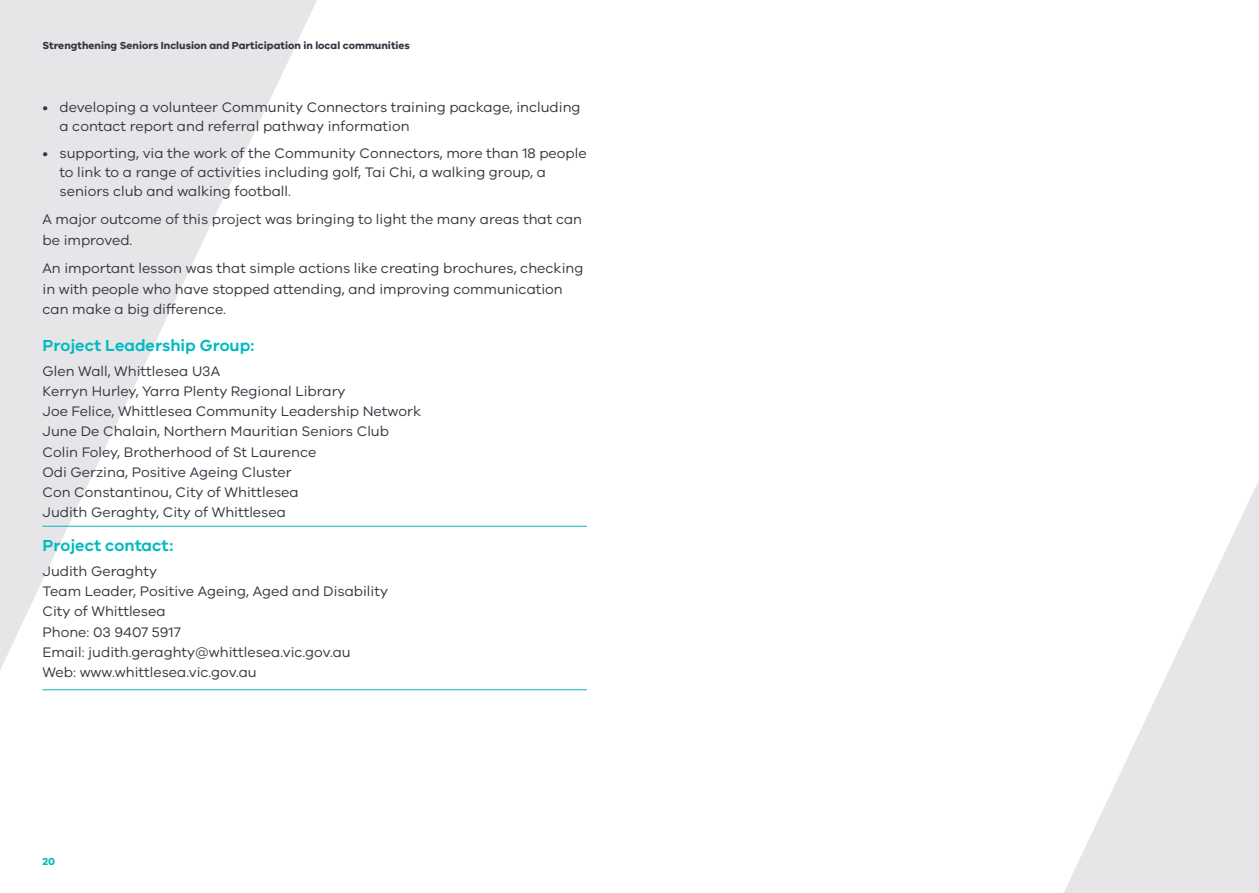
<style>
.page{position:relative;width:1259px;height:893px;background:#fff}
.page>*{position:absolute;margin:0;border:0;box-sizing:border-box;transform-origin:0 0}
.t1{font:600 16.5px "VIC";color:#00bac0}
.t2{font:14.25px/20.2px "VIC";color:#343741}
.t3{font:700 10.5px "VIC";color:#343741}
.t4{font:700 10.5px "VIC";color:#00bac0}
</style>
<div class="page">
<svg style="left:0;top:0;width:323px;height:691px"></svg>
<svg style="left:1064px;top:481px;width:195px;height:412px"></svg>
<hr style="left:43px;top:526px;width:544px;height:1px;background:#00bac0">
<hr style="left:43px;top:689px;width:544px;height:1px;background:#00bac0">
<p class="t3" style="left:43px;top:39px;width:369px">Strengthening Seniors Inclusion and Participation in local communities</p>
<p class="t2" style="left:60px;top:97px;width:522px;line-height:18.8px;text-indent:-17px">• developing a volunteer Community Connectors training package, including a contact report and referral pathway information</p>
<p class="t2" style="left:60px;top:143px;width:528px;line-height:18.8px;text-indent:-17px">• supporting, via the work of the Community Connectors, more than 18 people to link to a range of activities including golf, Tai Chi, a walking group, a seniors club and walking football.</p>
<p class="t2" style="left:43px;top:209px;width:541px">A major outcome of this project was bringing to light the many areas that can be improved.</p>
<p class="t2" style="left:43px;top:258px;width:542px">An important lesson was that simple actions like creating brochures, checking in with people who have stopped attending, and improving communication can make a big difference.</p>
<p class="t1" style="left:43px;top:335px;width:213px">Project Leadership Group:</p>
<p class="t2" style="left:43px;top:360px;width:380px">Glen Wall, Whittlesea U3A<br>Kerryn Hurley, Yarra Plenty Regional Library<br>Joe Felice, Whittlesea Community Leadership Network June De Chalain, Northern Mauritian Seniors Club Colin Foley, Brotherhood of St Laurence<br>Odi Gerzina, Positive Ageing Cluster<br>Con Constantinou, City of Whittlesea<br>Judith Geraghty, City of Whittlesea</p>
<p class="t1" style="left:43px;top:536px;width:132px">Project contact:</p>
<p class="t2" style="left:43px;top:560px;width:347px">Judith Geraghty<br>Team Leader, Positive Ageing, Aged and Disability<br>City of Whittlesea<br>Phone: 03 9407 5917<br>Email: judith.geraghty@whittlesea.vic.gov.au<br>Web: www.whittlesea.vic.gov.au</p>
<p class="t4" style="left:43px;top:855px;width:14px">20</p>
</div>
